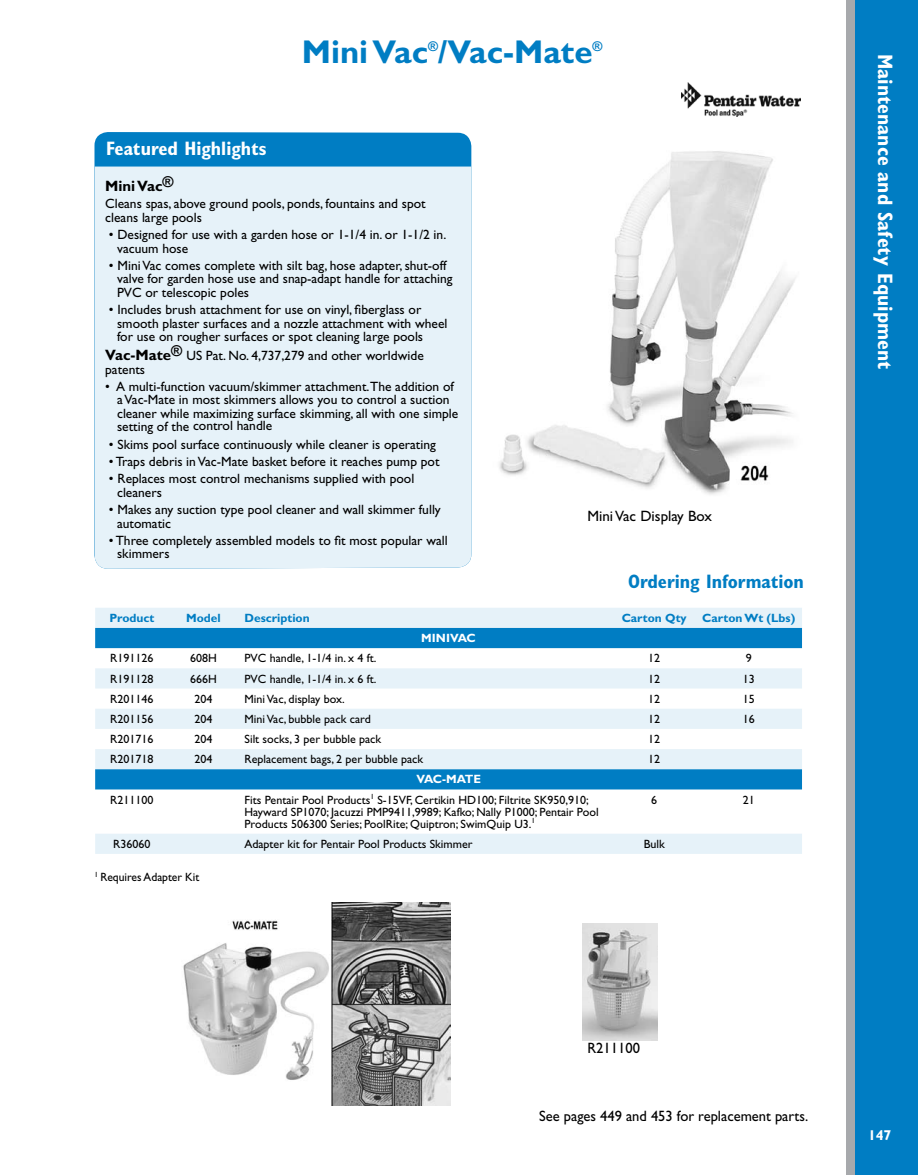
<style>
.page{position:relative;width:918px;height:1175px;background:#fff}
.page>*{position:absolute;margin:0;border:0;box-sizing:border-box;transform-origin:0 0}
.t1{font:700 33px "Gill Sans Std";color:#007dc3}
.t2{font:700 condensed 21px "Gill Sans Std";color:#fff}
.t3{font:700 condensed 19.5px "Gill Sans Std";color:#007dc3}
.t4{font:700 condensed 19.5px "Gill Sans Std";color:#fff}
.t5{font:15px "Gill Sans Std";color:#000}
.t6{font:700 15px "Gill Sans Std";color:#000}
.t7{font:700 14.25px "Gill Sans Std";color:#fff}
.t8{font:13.5px/13.5px "Gill Sans Std";color:#000}
.t9{font:700 13.5px "Gill Sans Std";color:#007dc3}
.t10{font:12px/12px "Gill Sans Std";color:#000}
.t11{font:700 12px "Gill Sans Std";color:#007dc3}
.t12{font:700 12px "Gill Sans Std";color:#fff}
.s1{font-weight:700;font-size:15px}
</style>
<div class="page">
<div style="left:855px;top:0;width:63px;height:1174px;background:#007dc3"></div>
<div style="left:846px;top:0;width:9px;height:1174px;background:#a7a9ac"></div>
<img style="left:499px;top:151px;width:297px;height:344px">
<div style="left:95px;top:608px;width:707px;height:20px;background:#e6f2f9"></div>
<svg style="left:95px;top:628px;width:707px;height:161px"></svg>
<div style="left:95px;top:834px;width:707px;height:20px;background:#e6f2f9"></div>
<img style="left:183px;top:902px;width:267px;height:203px">
<div style="left:94px;top:132px;width:377px;height:34px;background:#007dc3"></div>
<div style="left:94px;top:166px;width:377px;height:403px;background:#e6f2f9"></div>
<img style="left:582px;top:923px;width:76px;height:117px">
<img style="left:682px;top:82px;width:119px;height:35px">
<h1 class="t1" style="left:302px;top:32px;width:292px">Mini Vac /Vac-Mate</h1>
<p class="t9" style="left:428px;top:38px;width:11px">®</p>
<p class="t9" style="left:593px;top:38px;width:11px">®</p>
<h3 class="t4" style="left:106px;top:137px;width:162px">Featured Highlights</h3>
<p class="t6" style="left:105px;top:177px;width:70px">Mini Vac®</p>
<p class="t8" style="left:105px;top:197px;width:322px">Cleans spas, above ground pools, ponds, fountains and spot cleans large pools</p>
<p class="t8" style="left:117px;top:228px;width:331px;text-indent:-8px">• Designed for use with a garden hose or 1-1/4 in. or 1-1/2 in. vacuum hose</p>
<p class="t8" style="left:117px;top:259px;width:337px;text-indent:-8px">• Mini Vac comes complete with silt bag, hose adapter, shut-off valve for garden hose use and snap-adapt handle for attaching<br>PVC or telescopic poles</p>
<p class="t8" style="left:117px;top:303px;width:332px;text-indent:-8px">• Includes brush attachment for use on vinyl, fiberglass or smooth plaster surfaces and a nozzle attachment with wheel for use on rougher surfaces or spot cleaning large pools</p>
<p class="t8" style="left:105px;top:349px;width:320px"><span class="s1">Vac-Mate</span><sup>®</sup> US Pat. No. 4,737,279 and other worldwide patents</p>
<p class="t8" style="left:117px;top:379px;width:343px;text-indent:-12px">• A multi-function vacuum/skimmer attachment.The addition of a Vac-Mate in most skimmers allows you to control a suction cleaner while maximizing surface skimming, all with one simple</p>
<p class="t8" style="left:117px;top:418px;width:157px">setting of the control handle</p>
<p class="t8" style="left:109px;top:437px;width:328px">• Skims pool surface continuously while cleaner is operating</p>
<p class="t8" style="left:109px;top:455px;width:332px">• Traps debris in Vac-Mate basket before it reaches pump pot</p>
<p class="t8" style="left:117px;top:472px;width:299px;text-indent:-8px">• Replaces most control mechanisms supplied with pool cleaners</p>
<p class="t8" style="left:117px;top:503px;width:325px;text-indent:-8px">• Makes any suction type pool cleaner and wall skimmer fully automatic</p>
<p class="t8" style="left:117px;top:533px;width:332px;text-indent:-8px">• Three completely assembled models to fit most popular wall skimmers</p>
<p class="t5" style="left:587px;top:507px;width:126px">Mini Vac Display Box</p>
<h3 class="t3" style="left:628px;top:570px;width:177px">Ordering Information</h3>
<p class="t11" style="left:109px;top:611px;width:46px">Product</p>
<p class="t11" style="left:186px;top:611px;width:36px">Model</p>
<p class="t11" style="left:245px;top:611px;width:67px">Description</p>
<p class="t11" style="left:622px;top:611px;width:67px">Carton Qty</p>
<p class="t11" style="left:702px;top:611px;width:95px">Carton Wt (Lbs)</p>
<p class="t12" style="left:421px;top:631px;width:56px">MINIVAC</p>
<p class="t10" style="left:110px;top:652px;width:45px">R191126</p>
<p class="t10" style="left:190px;top:652px;width:28px">608H</p>
<p class="t10" style="left:245px;top:652px;width:134px">PVC handle, 1-1/4 in. x 4 ft.</p>
<p class="t10" style="left:648px;top:652px;width:13px">12</p>
<p class="t10" style="left:746px;top:652px;width:7px">9</p>
<p class="t10" style="left:110px;top:672px;width:45px">R191128</p>
<p class="t10" style="left:190px;top:672px;width:28px">666H</p>
<p class="t10" style="left:245px;top:672px;width:134px">PVC handle, 1-1/4 in. x 6 ft.</p>
<p class="t10" style="left:648px;top:672px;width:13px">12</p>
<p class="t10" style="left:743px;top:672px;width:13px">13</p>
<p class="t10" style="left:110px;top:692px;width:45px">R201146</p>
<p class="t10" style="left:195px;top:692px;width:19px">204</p>
<p class="t10" style="left:245px;top:692px;width:102px">Mini Vac, display box.</p>
<p class="t10" style="left:648px;top:692px;width:13px">12</p>
<p class="t10" style="left:743px;top:692px;width:13px">15</p>
<p class="t10" style="left:110px;top:713px;width:45px">R201156</p>
<p class="t10" style="left:195px;top:713px;width:19px">204</p>
<p class="t10" style="left:245px;top:713px;width:128px">Mini Vac, bubble pack card</p>
<p class="t10" style="left:648px;top:713px;width:13px">12</p>
<p class="t10" style="left:743px;top:713px;width:13px">16</p>
<p class="t10" style="left:110px;top:733px;width:45px">R201716</p>
<p class="t10" style="left:195px;top:733px;width:19px">204</p>
<p class="t10" style="left:245px;top:733px;width:138px">Silt socks, 3 per bubble pack</p>
<p class="t10" style="left:648px;top:733px;width:13px">12</p>
<p class="t10" style="left:110px;top:753px;width:45px">R201718</p>
<p class="t10" style="left:195px;top:753px;width:19px">204</p>
<p class="t10" style="left:245px;top:753px;width:180px">Replacement bags, 2 per bubble pack</p>
<p class="t10" style="left:648px;top:753px;width:13px">12</p>
<p class="t12" style="left:416px;top:772px;width:66px">VAC-MATE</p>
<p class="t10" style="left:110px;top:793px;width:45px">R211100</p>
<p class="t10" style="left:245px;top:793px;width:356px">Fits Pentair Pool Products<sup>1</sup> S-15VF, Certikin HD100; Filtrite SK950,910;<br>Hayward SP1070; Jacuzzi PMP9411,9989; Kafko; Nally P1000; Pentair Pool<br>Products 506300 Series; PoolRite; Quiptron; SwimQuip U3.<sup>1</sup></p>
<p class="t10" style="left:651px;top:793px;width:7px">6</p>
<p class="t10" style="left:743px;top:793px;width:13px">21</p>
<p class="t10" style="left:113px;top:838px;width:39px">R36060</p>
<p class="t10" style="left:245px;top:838px;width:230px">Adapter kit for Pentair Pool Products Skimmer</p>
<p class="t10" style="left:644px;top:838px;width:23px">Bulk</p>
<p class="t10" style="left:94px;top:871px;width:106px"><sup>1</sup> Requires Adapter Kit</p>
<p class="t5" style="left:588px;top:1039px;width:54px">R211100</p>
<p class="t5" style="left:539px;top:1107px;width:270px">See pages 449 and 453 for replacement parts.</p>
<h2 class="t2" style="left:898px;top:54px;width:317px;rotate:90deg">Maintenance and Safety Equipment</h2>
<p class="t7" style="left:868px;top:1126px;width:25px">147</p>
</div>
